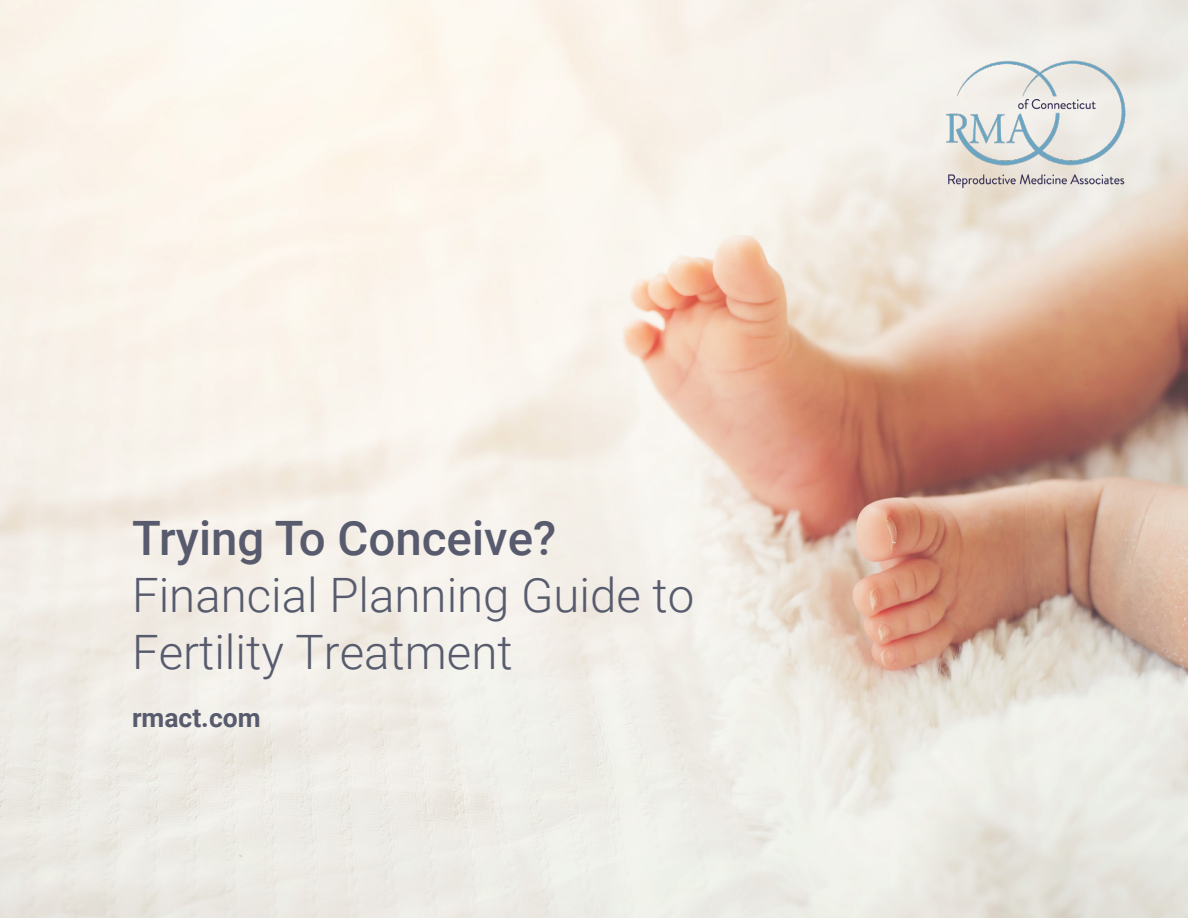
<style>
.page{position:relative;width:1188px;height:918px;background:#fff}
.page>*{position:absolute;margin:0;border:0;box-sizing:border-box;transform-origin:0 0}
.t1{font:300 47.4px/56.8px "Roboto";color:#575b6d}
.t2{font:500 47.4px "Roboto";color:#575b6d}
.t3{font:700 26.4px "Roboto";color:#575b6d}
</style>
<div class="page">
<img style="left:0;top:0;width:1188px;height:918px">
<img style="left:944px;top:59px;width:185px;height:130px">
<p class="t2" style="left:132px;top:505px;width:426px">Trying To Conceive?</p>
<p class="t1" style="left:132px;top:565px;width:564px">Financial Planning Guide to<br>Fertility Treatment</p>
<p class="t3" style="left:132px;top:699px;width:130px">rmact.com</p>
</div>
